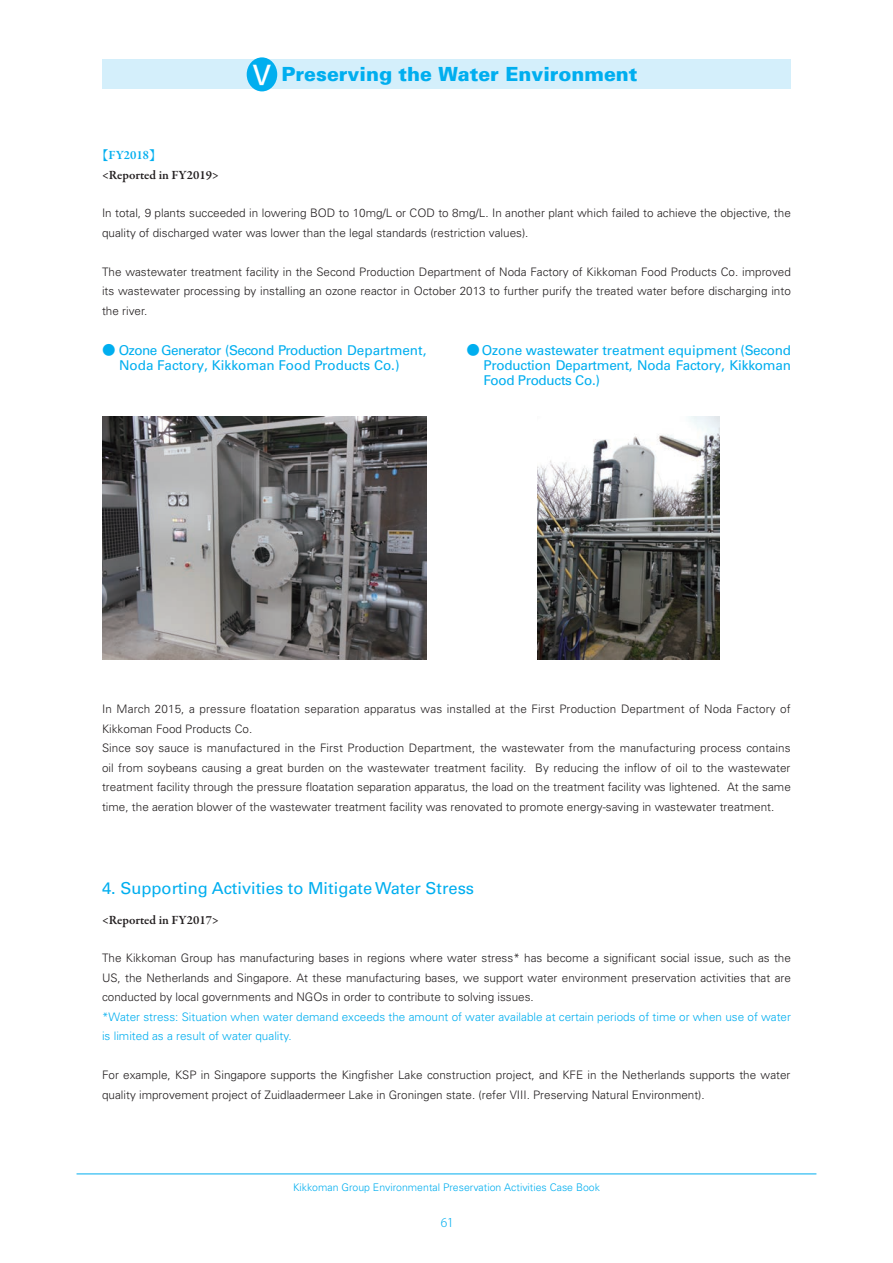
<style>
.page{position:relative;width:893px;height:1263px;background:#fff}
.page>*{position:absolute;margin:0;border:0;box-sizing:border-box;transform-origin:0 0}
.t1{font:900 19.5px "Univers";color:#00aeef}
.t2{font:16.5px "Univers LT Pro 55 Roman";color:#00aeef}
.t3{font:13.5px/15px "Univers LT Pro 55 Roman";letter-spacing:-.015em;color:#00aeef}
.t4{font:600 12.75px/19.5px "Garamond Premr Pro";color:#231f20}
.t5{font:300 12px "Koz Go Pro";color:#00aeef}
.t6{font:300 11.7px/19.5px "Univers";color:#231f20}
.t7{font:300 11.7px/19.5px "Univers";color:#00aeef}
.t8{font:300 10.5px "Univers";color:#00aeef}
.s1{font-family:"Koz Go Pro";font-weight:500;font-size:26.25px;color:#fff}
.s2{font-family:"Koz Min Pr 6 N";font-weight:400;color:#00aeef}
.s3{color:#00aeef}
.s4{font-family:"Koz Min Pro"}
</style>
<div class="page">
<img style="left:102px;top:416px;width:324px;height:244px">
<img style="left:537px;top:416px;width:183px;height:244px">
<div style="left:102px;top:60px;width:689px;height:29px;background:#d4effb"></div>
<div style="left:247px;top:57px;width:30px;height:34px;background:#00aeef;border-radius:50%"></div>
<hr style="left:77px;top:1174px;width:739px;height:1px;background:#00aeef">
<h1 class="t1" style="left:249px;top:62px;width:390px"><span class="s1">Ⅴ</span> Preserving the Water Environment</h1>
<p class="t4" style="left:102px;top:146px;width:118px;text-indent:-6px"><span class="s2">【</span><span class="s3">FY2018</span><span class="s2">】</span>&lt;Reported in FY2019&gt;</p>
<p class="t6" style="left:102px;top:203px;width:690px">In total, 9 plants succeeded in lowering BOD to 10mg/L or COD to 8mg/L. In another plant which failed to achieve the objective, the quality of discharged water was lower than the legal standards (restriction values).</p>
<p class="t6" style="left:102px;top:262px;width:690px;text-align:justify">The wastewater treatment facility in the Second Production Department of Noda Factory of Kikkoman Food Products Co. improved its wastewater processing by installing an ozone reactor in October 2013 to further purify the treated water before discharging into the river.</p>
<p class="t3" style="left:119px;top:343px;width:309px;text-indent:-17px"><span class="s4">●</span> Ozone Generator (Second Production Department,<br>Noda Factory, Kikkoman Food Products Co.)</p>
<p class="t3" style="left:484px;top:343px;width:309px;text-align:justify;text-indent:-17px"><span class="s4">●</span>Ozone wastewater treatment equipment (Second Production Department, Noda Factory, Kikkoman Food Products Co.)</p>
<p class="t6" style="left:102px;top:699px;width:690px">In March 2015, a pressure floatation separation apparatus was installed at the First Production Department of Noda Factory of Kikkoman Food Products Co.<br>Since soy sauce is manufactured in the First Production Department, the wastewater from the manufacturing process contains oil from soybeans causing a great burden on the wastewater treatment facility. By reducing the inflow of oil to the wastewater treatment facility through the pressure floatation separation apparatus, the load on the treatment facility was lightened. At the same time, the aeration blower of the wastewater treatment facility was renovated to promote energy-saving in wastewater treatment.</p>
<h2 class="t2" style="left:102px;top:878px;width:374px">4. Supporting Activities to Mitigate Water Stress</h2>
<p class="t4" style="left:102px;top:910px;width:118px">&lt;Reported in FY2017&gt;</p>
<p class="t6" style="left:102px;top:948px;width:690px;text-align:justify">The Kikkoman Group has manufacturing bases in regions where water stress* has become a significant social issue, such as the US, the Netherlands and Singapore. At these manufacturing bases, we support water environment preservation activities that are conducted by local governments and NGOs in order to contribute to solving issues.</p>
<p class="t7" style="left:102px;top:1007px;width:690px">*Water stress: Situation when water demand exceeds the amount of water available at certain periods of time or when use of water is limited as a result of water quality.</p>
<p class="t6" style="left:102px;top:1065px;width:690px">For example, KSP in Singapore supports the Kingfisher Lake construction project, and KFE in the Netherlands supports the water quality improvement project of Zuidlaadermeer Lake in Groningen state. (refer VIII. Preserving Natural Environment).</p>
<p class="t8" style="left:293px;top:1181px;width:308px">Kikkoman Group Environmental Preservation Activities Case Book</p>
<p class="t5" style="left:441px;top:1214px;width:15px">61</p>
</div>
